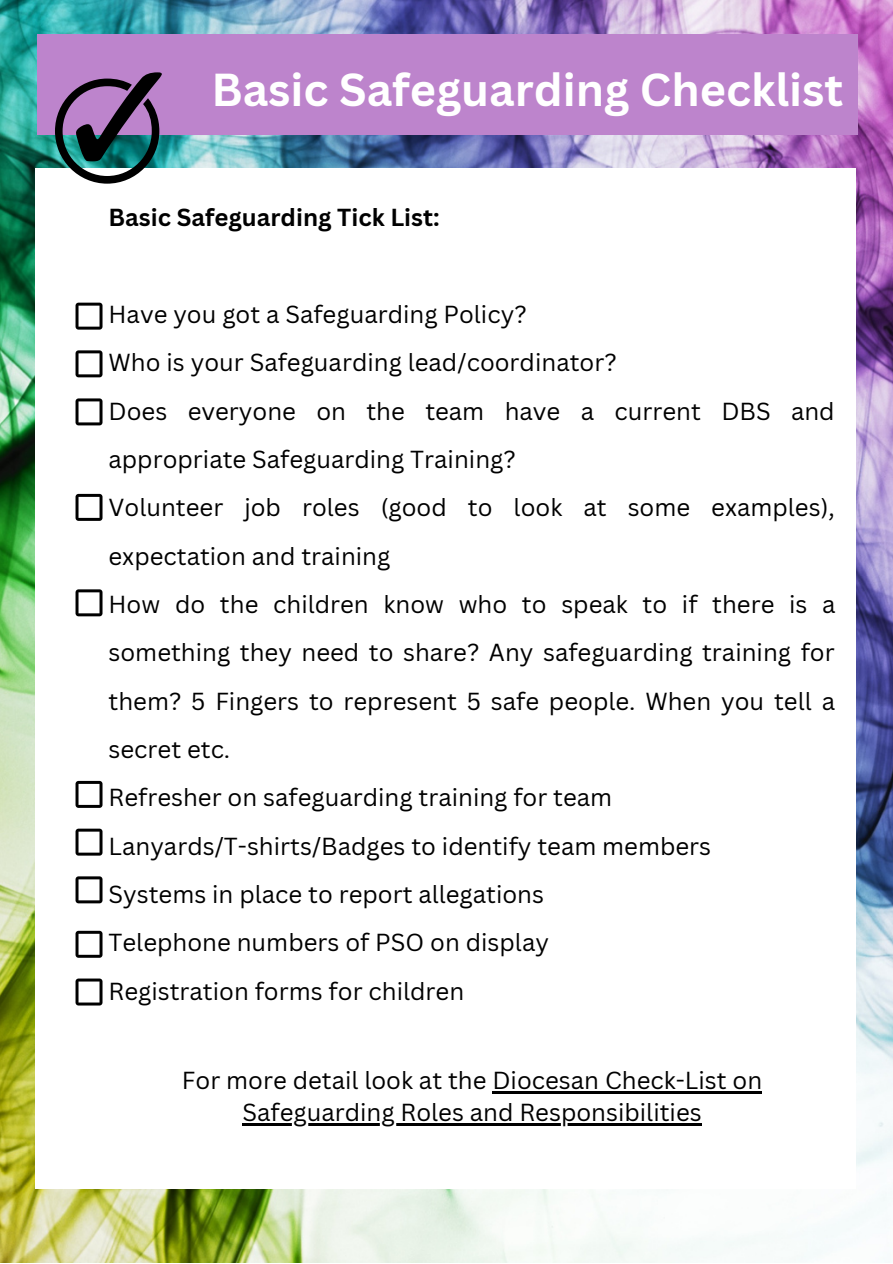
<style>
.page{position:relative;width:893px;height:1264px;background:#fff}
.page>*{position:absolute;margin:0;border:0;box-sizing:border-box;transform-origin:0 0}
.t1{font:700 45px "Canva Sans";color:#fff}
.t2{font:24px/48.3px "Canva Sans";color:#000}
.t3{font:700 24px "Canva Sans";color:#000}
</style>
<div class="page">
<img style="left:0;top:0;width:892px;height:1262px">
<div style="left:37px;top:34px;width:820px;height:101px;background:#bd84cc"></div>
<div style="left:36px;top:168px;width:819px;height:1021px;background:#fff"></div>
<hr style="left:492px;top:1090px;width:270px;height:3px;background:#000">
<hr style="left:242px;top:1123px;width:293px;height:2px;background:#000">
<hr style="left:535px;top:1123px;width:166px;height:2px;background:#000">
<svg style="left:55px;top:72px;width:107px;height:112px"></svg>
<svg style="left:75px;top:302px;width:27px;height:27px"></svg>
<svg style="left:75px;top:350px;width:27px;height:27px"></svg>
<svg style="left:75px;top:398px;width:27px;height:27px"></svg>
<svg style="left:75px;top:494px;width:27px;height:27px"></svg>
<svg style="left:75px;top:589px;width:27px;height:27px"></svg>
<svg style="left:75px;top:876px;width:27px;height:27px"></svg>
<svg style="left:75px;top:828px;width:27px;height:27px"></svg>
<svg style="left:75px;top:781px;width:27px;height:27px"></svg>
<svg style="left:75px;top:930px;width:27px;height:27px"></svg>
<svg style="left:75px;top:978px;width:27px;height:27px"></svg>
<h1 class="t1" style="left:211px;top:58px;width:633px">Basic Safeguarding Checklist</h1>
<p class="t3" style="left:108px;top:200px;width:332px">Basic Safeguarding Tick List:</p>
<p class="t2" style="left:108px;top:289px;width:728px">Have you got a Safeguarding Policy?<br>Who is your Safeguarding lead/coordinator?<br>Does everyone on the team have a current DBS and appropriate Safeguarding Training?<br>Volunteer job roles (good to look at some examples), expectation and training<br>How do the children know who to speak to if there is a something they need to share? Any safeguarding training for them? 5 Fingers to represent 5 safe people. When you tell a secret etc.<br>Refresher on safeguarding training for team Lanyards/T-shirts/Badges to identify team members<br>Systems in place to report allegations<br>Telephone numbers of PSO on display<br>Registration forms for children</p>
<p class="t2" style="left:182px;top:1063px;width:581px;line-height:32.5px;text-align:center">For more detail look at the Diocesan Check-List on<br>Safeguarding Roles and Responsibilities</p>
</div>
